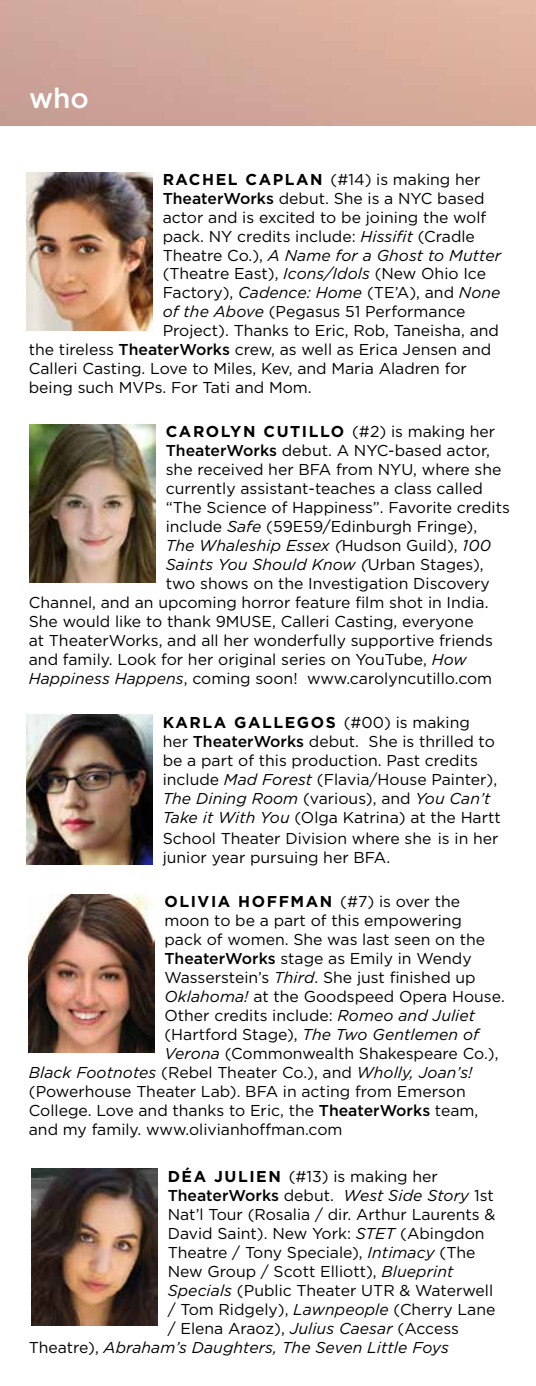
<style>
.page{position:relative;width:536px;height:1386px;background:#fff}
.page>*{position:absolute;margin:0;border:0;box-sizing:border-box;transform-origin:0 0}
.t1{font:500 28px "Gotham";color:#fff}
.t2{font:15.75px/19.1px "Gotham";color:#000}
.t3{font:italic 15.75px "Gotham";letter-spacing:.005em;color:#000}
.t4{font:700 15.75px "Gotham";letter-spacing:.1em;color:#000}
.s1{font-weight:700}
.s2{font-weight:500}
.s3{font-style:italic}
.s4{font-style:normal}
.s5{font-weight:400}
.s6{font-weight:500;font-style:normal}
</style>
<div class="page">
<img style="left:30px;top:425px;width:126px;height:157px">
<img style="left:26px;top:715px;width:126px;height:150px">
<img style="left:26px;top:173px;width:126px;height:157px">
<img style="left:32px;top:1168px;width:126px;height:158px">
<img style="left:28px;top:895px;width:126px;height:157px">
<h1 class="t1" style="left:29px;top:82px;width:61px">who</h1>
<p class="t2" style="left:163px;top:169px;width:319px"><span class="s1">RACHEL CAPLAN</span> (#14) is making her</p>
<p class="t2" style="left:163px;top:188px;width:323px"><span class="s2">TheaterWorks</span> debut. She is a NYC based</p>
<p class="t2" style="left:163px;top:207px;width:325px">actor and is excited to be joining the wolf</p>
<p class="t2" style="left:163px;top:226px;width:314px">pack. NY credits include: <span class="s3">Hissifit</span> (Cradle</p>
<p class="t3" style="left:163px;top:246px;width:340px"><span class="s4">Theatre Co.),</span> A Name for a Ghost to Mutter</p>
<p class="t2" style="left:163px;top:264px;width:325px">(Theatre East), <span class="s3">Icons/Idols</span> (New Ohio Ice</p>
<p class="t2" style="left:163px;top:283px;width:339px">Factory), <span class="s3">Cadence: Home</span> (TE’A), and <span class="s3">None</span></p>
<p class="t2" style="left:163px;top:302px;width:304px"><span class="s3">of the Above</span> (Pegasus 51 Performance</p>
<p class="t2" style="left:163px;top:321px;width:337px">Project). Thanks to Eric, Rob, Taneisha, and</p>
<p class="t2" style="left:29px;top:340px;width:464px">the tireless <span class="s2">TheaterWorks</span> crew, as well as Erica Jensen and</p>
<p class="t2" style="left:29px;top:359px;width:439px">Calleri Casting. Love to Miles, Kev, and Maria Aladren for</p>
<p class="t2" style="left:29px;top:378px;width:284px">being such MVPs. For Tati and Mom.</p>
<p class="t2" style="left:166px;top:422px;width:331px"><span class="s1">CAROLYN CUTILLO</span> (#2) is making her</p>
<p class="t2" style="left:166px;top:441px;width:325px"><span class="s2">TheaterWorks</span> debut. A NYC-based actor,</p>
<p class="t2" style="left:166px;top:460px;width:337px">she received her BFA from NYU, where she</p>
<p class="t2" style="left:166px;top:479px;width:318px">currently assistant-teaches a class called</p>
<p class="t2" style="left:166px;top:498px;width:345px">“The Science of Happiness”. Favorite credits</p>
<p class="t2" style="left:166px;top:517px;width:313px">include <span class="s3">Safe</span> (59E59/Edinburgh Fringe),</p>
<p class="t3" style="left:166px;top:537px;width:326px">The Whaleship Essex (<span class="s4">Hudson Guild),</span> 100</p>
<p class="t3" style="left:166px;top:556px;width:319px">Saints You Should Know (<span class="s4">Urban Stages),</span></p>
<p class="t2" style="left:166px;top:574px;width:325px">two shows on the Investigation Discovery</p>
<p class="t2" style="left:29px;top:593px;width:461px">Channel, and an upcoming horror feature film shot in India.</p>
<p class="t2" style="left:29px;top:612px;width:446px">She would like to thank 9MUSE, Calleri Casting, everyone</p>
<p class="t2" style="left:29px;top:631px;width:465px">at TheaterWorks, and all her wonderfully supportive friends</p>
<p class="t2" style="left:29px;top:650px;width:439px">and family. Look for her original series on YouTube, <span class="s3">How</span></p>
<p class="t2" style="left:29px;top:669px;width:465px"><span class="s3">Happiness Happens</span>, coming soon! www.carolyncutillo.com</p>
<p class="t2" style="left:163px;top:713px;width:339px"><span class="s1">KARLA GALLEGOS</span> (#00) is making<br>her <span class="s2">TheaterWorks</span> debut. She is thrilled to be a part of this production. Past credits include <span class="s3">Mad Forest</span> (Flavia/House Painter), <span class="s3">The Dining Room</span> (various), and <span class="s3">You Can’t Take it With You</span> (Olga Katrina) at the Hartt</p>
<p class="t2" style="left:163px;top:828px;width:337px">School Theater Division where she is in her junior year pursuing her BFA.</p>
<p class="t4" style="left:164px;top:892px;width:297px">OLIVIA HOFFMAN <span class="s5">(#7) is over the</span></p>
<p class="t2" style="left:164px;top:910px;width:299px">moon to be a part of this empowering</p>
<p class="t2" style="left:164px;top:929px;width:322px">pack of women. She was last seen on the</p>
<p class="t2" style="left:164px;top:948px;width:308px"><span class="s2">TheaterWorks</span> stage as Emily in Wendy</p>
<p class="t2" style="left:164px;top:967px;width:313px">Wasserstein’s <span class="s3">Third</span>. She just finished up</p>
<p class="t2" style="left:164px;top:986px;width:342px"><span class="s3">Oklahoma!</span> at the Goodspeed Opera House.</p>
<p class="t2" style="left:164px;top:1005px;width:312px">Other credits include: <span class="s3">Romeo and Juliet</span></p>
<p class="t3" style="left:164px;top:1025px;width:316px"><span class="s4">(Hartford Stage),</span> The Two Gentlemen of</p>
<p class="t2" style="left:164px;top:1043px;width:335px"><span class="s3">Verona</span> (Commonwealth Shakespeare Co.),</p>
<p class="t3" style="left:29px;top:1063px;width:445px">Black Footnotes <span class="s4">(Rebel Theater Co.), and</span> Wholly, Joan’s!</p>
<p class="t2" style="left:29px;top:1081px;width:438px">(Powerhouse Theater Lab). BFA in acting from Emerson</p>
<p class="t2" style="left:29px;top:1100px;width:451px">College. Love and thanks to Eric, the <span class="s2">TheaterWorks</span> team,</p>
<p class="t2" style="left:29px;top:1119px;width:315px">and my family. www.olivianhoffman.com</p>
<p class="t2" style="left:168px;top:1166px;width:271px"><span class="s1">DÉA JULIEN</span> (#13) is making her</p>
<p class="t3" style="left:168px;top:1187px;width:327px"><span class="s6">TheaterWorks</span> <span class="s4">debut.</span> West Side Story <span class="s4">1st</span></p>
<p class="t2" style="left:168px;top:1204px;width:329px">Nat’l Tour (Rosalia / dir. Arthur Laurents &amp;</p>
<p class="t2" style="left:168px;top:1223px;width:318px">David Saint). New York: <span class="s3">STET</span> (Abingdon</p>
<p class="t2" style="left:168px;top:1242px;width:309px">Theatre / Tony Speciale), <span class="s3">Intimacy</span> (The</p>
<p class="t2" style="left:168px;top:1261px;width:287px">New Group / Scott Elliott), <span class="s3">Blueprint</span></p>
<p class="t2" style="left:168px;top:1280px;width:327px"><span class="s3">Specials</span> (Public Theater UTR &amp; Waterwell</p>
<p class="t2" style="left:168px;top:1299px;width:329px">/ Tom Ridgely), <span class="s3">Lawnpeople</span> (Cherry Lane</p>
<p class="t2" style="left:168px;top:1318px;width:292px">/ Elena Araoz), <span class="s3">Julius Caesar</span> (Access</p>
<p class="t3" style="left:29px;top:1338px;width:421px"><span class="s4">Theatre),</span> Abraham’s Daughters, The Seven Little Foys</p>
</div>
